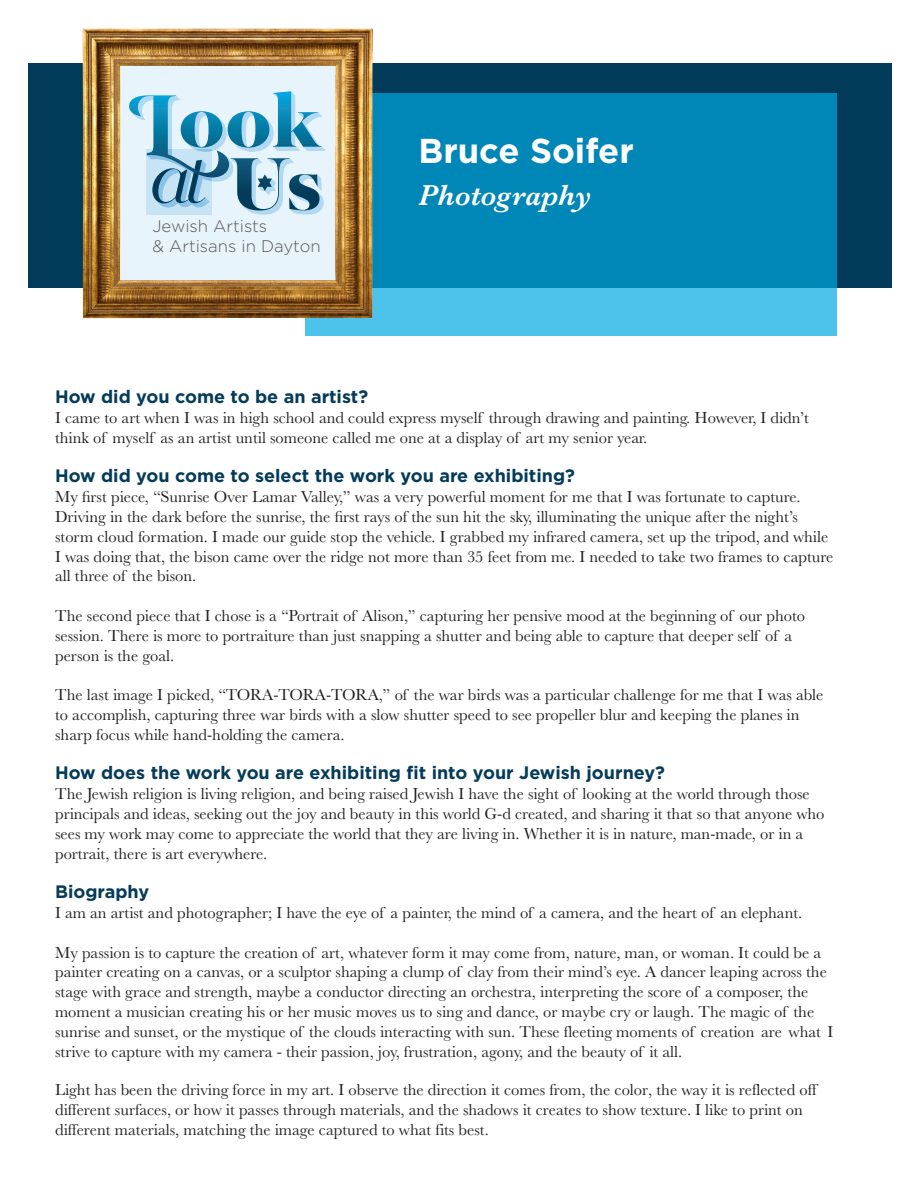
<style>
.page{position:relative;width:918px;height:1188px;background:#fff}
.page>*{position:absolute;margin:0;border:0;box-sizing:border-box;transform-origin:0 0}
.t1{font:700 34.5px "Gotham";color:#fff}
.t2{font:italic 600 30px "Baskerville MT Std";color:#fff}
.t3{font:700 18px "Gotham";color:#033b59}
.t4{font:300 16.8px/20.1px "Gotham";color:#57585a}
.t5{font:16.5px/19.8px "Baskerville MT Std";color:#231f20}
</style>
<div class="page">
<div style="left:28px;top:63px;width:864px;height:224px;background:#023b5a"></div>
<svg style="left:306px;top:93px;width:531px;height:242px;background:#0f92c1"></svg>
<img style="left:81px;top:28px;width:293px;height:295px">
<svg style="left:129px;top:91px;width:196px;height:124px;background:#9ec8db"></svg>
<p class="t4" style="left:152px;top:216px;width:170px">Jewish Artists<br>&amp; Artisans in Dayton</p>
<p class="t1" style="left:418px;top:128px;width:217px">Bruce Soifer</p>
<p class="t2" style="left:418px;top:178px;width:175px">Photography</p>
<p class="t3" style="left:55px;top:385px;width:315px">How did you come to be an artist?</p>
<p class="t5" style="left:55px;top:408px;width:755px">I came to art when I was in high school and could express myself through drawing and painting. However, I didn’t think of myself as an artist until someone called me one at a display of art my senior year.</p>
<p class="t3" style="left:55px;top:464px;width:521px">How did you come to select the work you are exhibiting?</p>
<p class="t5" style="left:55px;top:487px;width:780px">My first piece, “Sunrise Over Lamar Valley,” was a very powerful moment for me that I was fortunate to capture.<br>Driving in the dark before the sunrise, the first rays of the sun hit the sky, illuminating the unique after the night’s storm cloud formation. I made our guide stop the vehicle. I grabbed my infrared camera, set up the tripod, and while I was doing that, the bison came over the ridge not more than 35 feet from me. I needed to take two frames to capture all three of the bison.</p>
<p class="t5" style="left:55px;top:606px;width:752px">The second piece that I chose is a “Portrait of Alison,” capturing her pensive mood at the beginning of our photo session. There is more to portraiture than just snapping a shutter and being able to capture that deeper self of a person is the goal.</p>
<p class="t5" style="left:55px;top:685px;width:770px">The last image I picked, “TORA-TORA-TORA,” of the war birds was a particular challenge for me that I was able to accomplish, capturing three war birds with a slow shutter speed to see propeller blur and keeping the planes in sharp focus while hand-holding the camera.</p>
<p class="t3" style="left:55px;top:761px;width:611px">How does the work you are exhibiting fit into your Jewish journey?</p>
<p class="t5" style="left:55px;top:784px;width:771px">The Jewish religion is living religion, and being raised Jewish I have the sight of looking at the world through those principals and ideas, seeking out the joy and beauty in this world G-d created, and sharing it that so that anyone who sees my work may come to appreciate the world that they are living in. Whether it is in nature, man-made, or in a portrait, there is art everywhere.</p>
<p class="t3" style="left:55px;top:880px;width:96px">Biography</p>
<p class="t5" style="left:55px;top:903px;width:749px">I am an artist and photographer; I have the eye of a painter, the mind of a camera, and the heart of an elephant.</p>
<p class="t5" style="left:55px;top:942px;width:780px">My passion is to capture the creation of art, whatever form it may come from, nature, man, or woman. It could be a painter creating on a canvas, or a sculptor shaping a clump of clay from their mind’s eye. A dancer leaping across the stage with grace and strength, maybe a conductor directing an orchestra, interpreting the score of a composer, the moment a musician creating his or her music moves us to sing and dance, or maybe cry or laugh. The magic of the sunrise and sunset, or the mystique of the clouds interacting with sun. These fleeting moments of creation are what I strive to capture with my camera - their passion, joy, frustration, agony, and the beauty of it all.</p>
<p class="t5" style="left:55px;top:1080px;width:763px">Light has been the driving force in my art. I observe the direction it comes from, the color, the way it is reflected off different surfaces, or how it passes through materials, and the shadows it creates to show texture. I like to print on different materials, matching the image captured to what fits best.</p>
</div>
